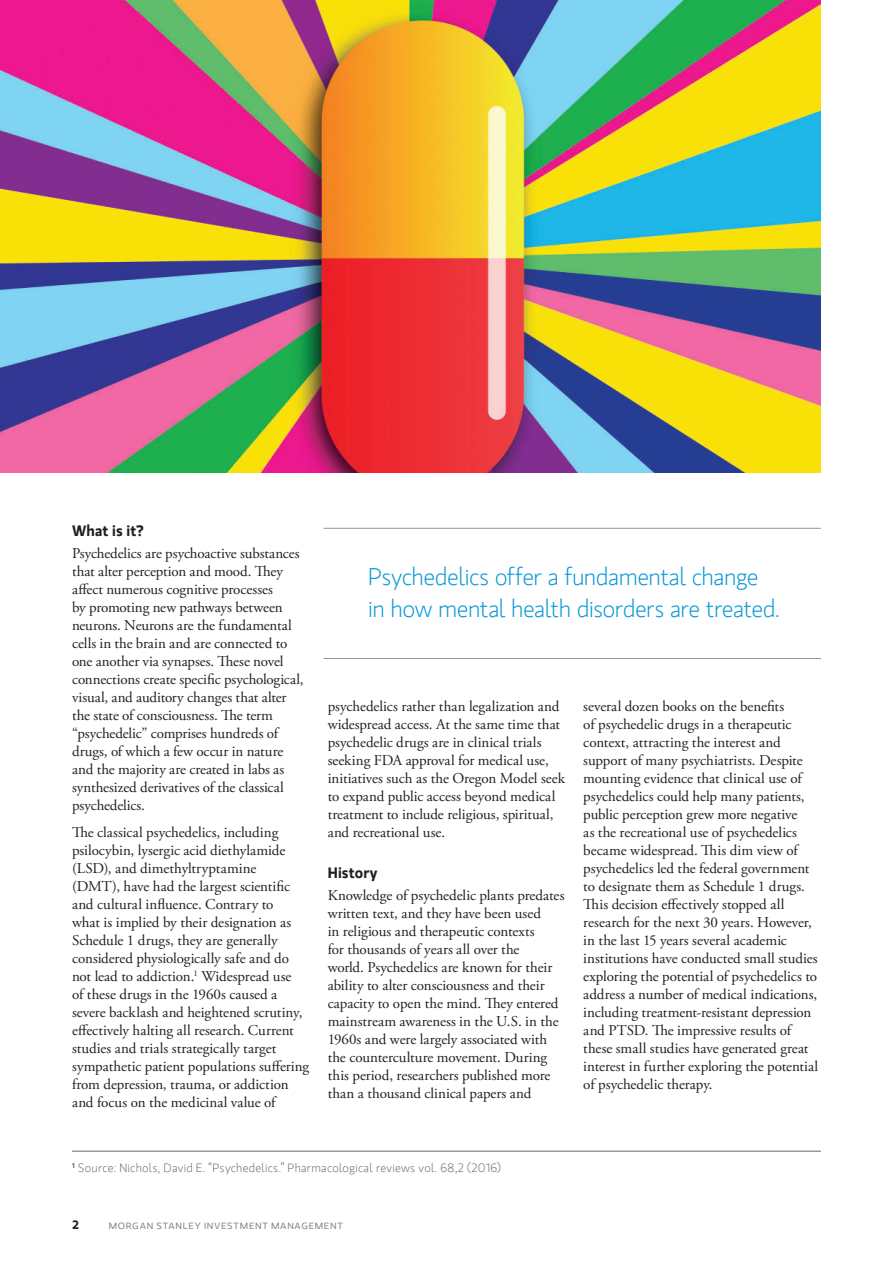
<style>
.page{position:relative;width:893px;height:1263px;background:#fff}
.page>*{position:absolute;margin:0;border:0;box-sizing:border-box;transform-origin:0 0}
.t1{font:300 24px/31.5px "MS Gloriola II Std";letter-spacing:-.025em;color:#0696d7}
.t2{font:15px/18px "Adobe Garamond Pro";color:#231f20}
.t3{font:700 15px "MS Gloriola II Std";letter-spacing:.01em;color:#231f20}
.t4{font:300 12px "MS Gloriola II Std";letter-spacing:.02em;color:#69696c}
.t5{font:700 12px "MS Gloriola II Std";color:#231f20}
.t6{font:9px "MS Gloriola II Std";letter-spacing:.075em;color:#808285;scale:1.1 1}
</style>
<div class="page">
<hr style="left:323px;top:528px;width:498px;height:1px;background:#939598">
<hr style="left:323px;top:658px;width:498px;height:1px;background:#939598">
<img style="left:0;top:0;width:821px;height:472px">
<hr style="left:72px;top:1151px;width:749px;height:1px;background:#69696c">
<p class="t3" style="left:72px;top:523px;width:73px">What is it?</p>
<p class="t2" style="left:72px;top:546px;width:233px">Psychedelics are psychoactive substances that alter perception and mood. They affect numerous cognitive processes<br>by promoting new pathways between neurons. Neurons are the fundamental cells in the brain and are connected to one another via synapses. These novel connections create specific psychological, visual, and auditory changes that alter the state of consciousness. The term “psychedelic” comprises hundreds of drugs, of which a few occur in nature and the majority are created in labs as synthesized derivatives of the classical psychedelics.</p>
<p class="t2" style="left:72px;top:825px;width:239px">The classical psychedelics, including psilocybin, lysergic acid diethylamide (LSD), and dimethyltryptamine<br>(DMT), have had the largest scientific and cultural influence. Contrary to<br>what is implied by their designation as Schedule 1 drugs, they are generally considered physiologically safe and do not lead to addiction.<sup>1</sup> Widespread use<br>of these drugs in the 1960s caused a severe backlash and heightened scrutiny, effectively halting all research. Current studies and trials strategically target sympathetic patient populations suffering from depression, trauma, or addiction and focus on the medicinal value of</p>
<h1 class="t1" style="left:368px;top:562px;width:413px">Psychedelics offer a fundamental change in how mental health disorders are treated.</h1>
<p class="t2" style="left:328px;top:699px;width:239px">psychedelics rather than legalization and widespread access. At the same time that psychedelic drugs are in clinical trials seeking FDA approval for medical use, initiatives such as the Oregon Model seek to expand public access beyond medical treatment to include religious, spiritual, and recreational use.</p>
<p class="t3" style="left:328px;top:865px;width:51px">History</p>
<p class="t2" style="left:328px;top:888px;width:238px">Knowledge of psychedelic plants predates written text, and they have been used<br>in religious and therapeutic contexts<br>for thousands of years all over the<br>world. Psychedelics are known for their ability to alter consciousness and their capacity to open the mind. They entered mainstream awareness in the U.S. in the 1960s and were largely associated with the counterculture movement. During this period, researchers published more than a thousand clinical papers and</p>
<p class="t2" style="left:583px;top:699px;width:236px">several dozen books on the benefits<br>of psychedelic drugs in a therapeutic context, attracting the interest and support of many psychiatrists. Despite mounting evidence that clinical use of psychedelics could help many patients, public perception grew more negative<br>as the recreational use of psychedelics became widespread. This dim view of psychedelics led the federal government to designate them as Schedule 1 drugs.<br>This decision effectively stopped all research for the next 30 years. However, in the last 15 years several academic institutions have conducted small studies exploring the potential of psychedelics to address a number of medical indications, including treatment-resistant depression and PTSD. The impressive results of these small studies have generated great interest in further exploring the potential of psychedelic therapy.</p>
<p class="t4" style="left:72px;top:1162px;width:430px"><sup>1</sup> Source: Nichols, David E. “Psychedelics.” Pharmacological reviews vol. 68,2 (2016)</p>
<p class="t5" style="left:73px;top:1218px;width:8px">2</p>
<p class="t6" style="left:109px;top:1221px;width:214px">MORGAN STANLEY INVESTMENT MANAGEMENT</p>
</div>
